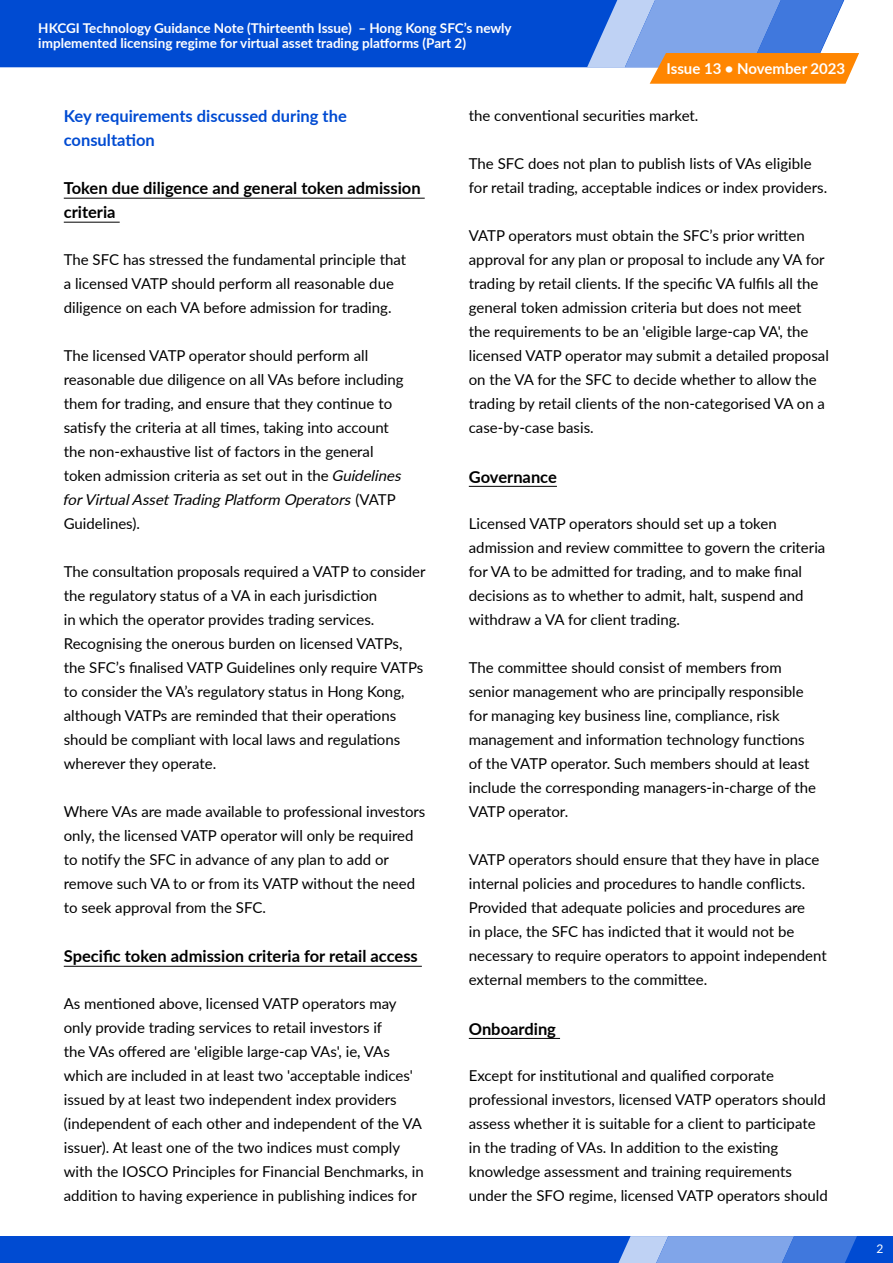
<style>
.page{position:relative;width:893px;height:1263px;background:#fff}
.page>*{position:absolute;margin:0;border:0;box-sizing:border-box;transform-origin:0 0}
.t1{font:700 16.5px/24px "Lato";color:#000}
.t2{font:700 16.5px/24px "Lato";color:#004bd2}
.t3{font:15px/24px "Lato";color:#000}
.t4{font:700 15px "Lato";color:#fff}
.t5{font:700 13.5px/15px "Lato";color:#fff}
.t6{font:12px "Lato";color:#fff}
.s1{font-style:italic}
</style>
<div class="page">
<div style="left:0;top:1236px;width:893px;height:27px;background:#004bd2"></div>
<svg style="left:618px;top:1236px;width:239px;height:27px;background:#719be6"></svg>
<div style="left:0;top:0;width:587px;height:67px;background:#004bd2"></div>
<svg style="left:587px;top:0;width:272px;height:84px;background:#a8a1ad"></svg>
<hr style="left:64px;top:198px;width:361px;height:1px;background:#000">
<hr style="left:64px;top:222px;width:56px;height:1px;background:#000">
<hr style="left:64px;top:966px;width:358px;height:1px;background:#000">
<hr style="left:469px;top:486px;width:88px;height:1px;background:#000">
<hr style="left:469px;top:1038px;width:91px;height:1px;background:#000">
<p class="t5" style="left:38px;top:20px;width:475px">HKCGI Technology Guidance Note (Thirteenth Issue) – Hong Kong SFC’s newly implemented licensing regime for virtual asset trading platforms (Part 2)</p>
<p class="t4" style="left:666px;top:58px;width:180px">Issue 13 • November 2023</p>
<p class="t2" style="left:64px;top:104px;width:285px">Key requirements discussed during the consultation</p>
<p class="t1" style="left:64px;top:176px;width:358px">Token due diligence and general token admission criteria</p>
<p class="t3" style="left:64px;top:247px;width:344px">The SFC has stressed the fundamental principle that a licensed VATP should perform all reasonable due diligence on each VA before admission for trading.</p>
<p class="t3" style="left:63px;top:343px;width:344px">The licensed VATP operator should perform all reasonable due diligence on all VAs before including them for trading, and ensure that they continue to satisfy the criteria at all times, taking into account the non-exhaustive list of factors in the general token admission criteria as set out in the <span class="s1">Guidelines forVirtualAssetTradingPlatform Operators</span> ( VAT P Guidelines).</p>
<p class="t3" style="left:64px;top:559px;width:363px">The consultation proposals required a VATP to consider the regulatory status of a VA in each jurisdiction<br>in which the operator provides trading services.<br>Recognising the onerous burden on licensed VATPs, the SFC’s finalised VATP Guidelines only require VATPs to consider the VA’s regulatory status in Hong Kong, although VATPs are reminded that their operations should be compliant with local laws and regulations wherever they operate.</p>
<p class="t3" style="left:64px;top:799px;width:363px">Where VAs are made available to professional investors only, the licensed VATP operator will only be required to notify the SFC in advance of any plan to add or remove such VA to or from its VATP without the need to seek approval from the SFC.</p>
<p class="t1" style="left:64px;top:944px;width:356px">Specific token admission criteria for retail access</p>
<p class="t3" style="left:64px;top:991px;width:362px">As mentioned above, licensed VATP operators may only provide trading services to retail investors if<br>the VAs offered are 'eligible large-cap VAs', ie, VAs which are included in at least two 'acceptable indices' issued by at least two independent index providers (independent of each other and independent of the VA issuer). At least one of the two indices must comply with the IOSCO Principles for Financial Benchmarks, in addition to having experience in publishing indices for</p>
<p class="t3" style="left:469px;top:103px;width:231px">the conventional securities market.</p>
<p class="t3" style="left:469px;top:151px;width:360px">The SFC does not plan to publish lists of VAs eligible for retail trading, acceptable indices or index providers.</p>
<p class="t3" style="left:469px;top:223px;width:362px">VATP operators must obtain the SFC’s prior written approval for any plan or proposal to include any VA for trading by retail clients. If the specific VA fulfils all the general token admission criteria but does not meet<br>the requirements to be an 'eligible large-cap VA', the licensed VATP operator may submit a detailed proposal on the VA for the SFC to decide whether to allow the trading by retail clients of the non-categorised VA on a case-by-case basis.</p>
<p class="t1" style="left:469px;top:464px;width:90px">Governance</p>
<p class="t3" style="left:469px;top:511px;width:358px">Licensed VATP operators should set up a token admission and review committee to govern the criteria for VA to be admitted for trading, and to make final decisions as to whether to admit, halt, suspend and withdraw a VA for client trading.</p>
<p class="t3" style="left:469px;top:655px;width:349px">The committee should consist of members from senior management who are principally responsible for managing key business line, compliance, risk management and information technology functions of the VATP operator. Such members should at least include the corresponding managers-in-charge of the VATP operator.</p>
<p class="t3" style="left:469px;top:847px;width:359px">VATP operators should ensure that they have in place internal policies and procedures to handle conflicts.<br>Provided that adequate policies and procedures are<br>in place, the SFC has indicted that it would not be necessary to require operators to appoint independent external members to the committee.</p>
<p class="t1" style="left:469px;top:1016px;width:89px">Onboarding</p>
<p class="t3" style="left:469px;top:1063px;width:360px">Except for institutional and qualified corporate professional investors, licensed VATP operators should assess whether it is suitable for a client to participate in the trading of VAs. In addition to the existing knowledge assessment and training requirements under the SFO regime, licensed VATP operators should</p>
<p class="t6" style="left:876px;top:1240px;width:8px">2</p>
</div>
